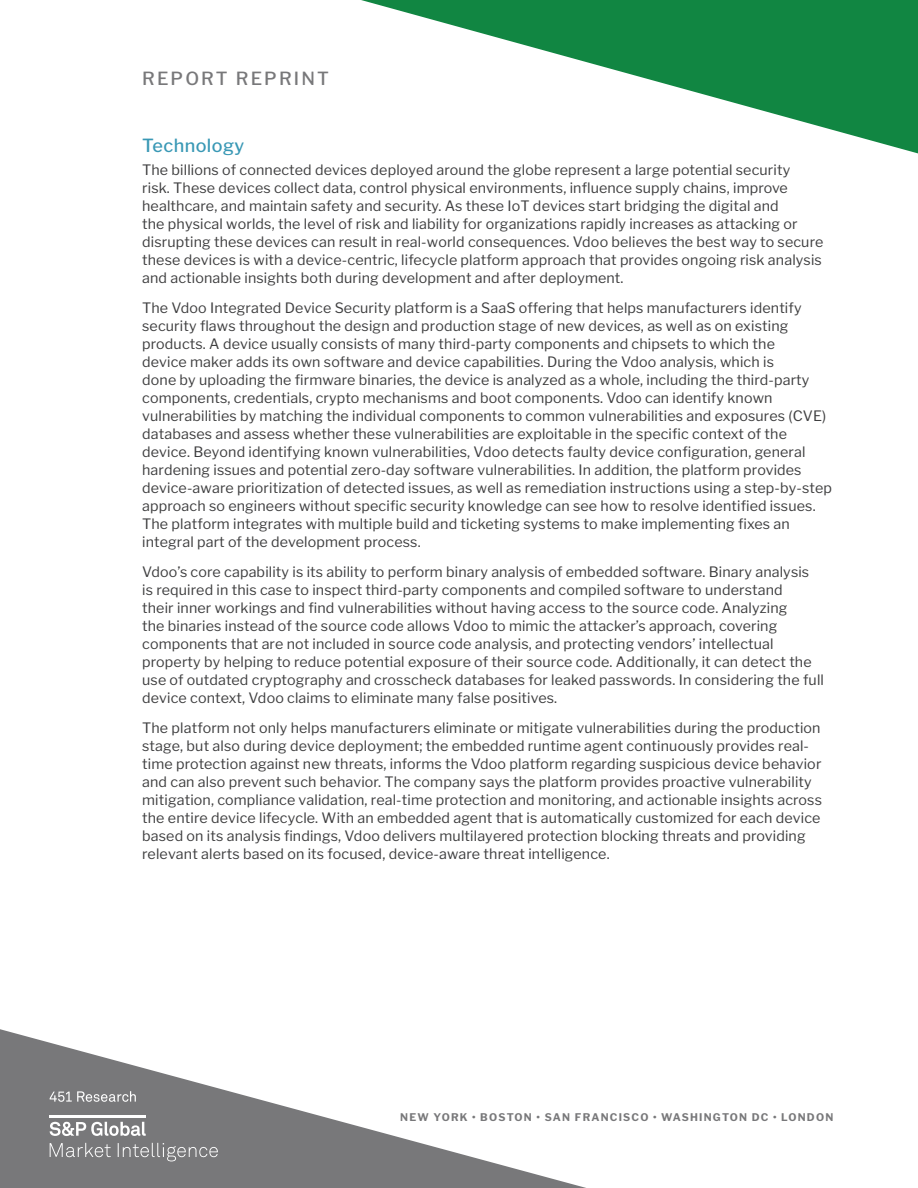
<style>
.page{position:relative;width:918px;height:1188px;background:#fff}
.page>*{position:absolute;margin:0;border:0;box-sizing:border-box;transform-origin:0 0}
.t1{font:500 18px "Libre Franklin";letter-spacing:.12em;color:#78787a}
.t2{font:500 18px "Libre Franklin";letter-spacing:.025em;color:#3998b5}
.Libre_Franklin_Body{font:14.25px/18px "Libre Franklin";letter-spacing:.01em;color:#3e3e3f}
.t3{font:700 10.5px "Libre Franklin";letter-spacing:.115em;color:#78787a}
</style>
<div class="page">
<svg style="left:0;top:1029px;width:586px;height:159px"></svg>
<svg style="left:361px;top:0;width:557px;height:154px"></svg>
<svg style="left:50px;top:1143px;width:168px;height:18px"></svg>
<svg style="left:50px;top:1121px;width:96px;height:15px"></svg>
<hr style="left:50px;top:1115px;width:96px;height:3px;background:#fff">
<svg style="left:50px;top:1091px;width:86px;height:11px"></svg>
<p class="t1" style="left:142px;top:68px;width:188px">REPORT REPRINT</p>
<h1 class="t2" style="left:142px;top:135px;width:104px">Technology</h1>
<p class="Libre_Franklin_Body" style="left:142px;top:161px;width:683px">The billions of connected devices deployed around the globe represent a large potential security<br>risk. These devices collect data, control physical environments, influence supply chains, improve healthcare, and maintain safety and security. As these IoT devices start bridging the digital and<br>the physical worlds, the level of risk and liability for organizations rapidly increases as attacking or disrupting these devices can result in real-world consequences. Vdoo believes the best way to secure these devices is with a device-centric, lifecycle platform approach that provides ongoing risk analysis and actionable insights both during development and after deployment.</p>
<p class="Libre_Franklin_Body" style="left:142px;top:299px;width:691px">The Vdoo Integrated Device Security platform is a SaaS offering that helps manufacturers identify security flaws throughout the design and production stage of new devices, as well as on existing products. A device usually consists of many third-party components and chipsets to which the<br>device maker adds its own software and device capabilities. During the Vdoo analysis, which is<br>done by uploading the firmware binaries, the device is analyzed as a whole, including the third-party components, credentials, crypto mechanisms and boot components. Vdoo can identify known vulnerabilities by matching the individual components to common vulnerabilities and exposures (CVE) databases and assess whether these vulnerabilities are exploitable in the specific context of the device. Beyond identifying known vulnerabilities, Vdoo detects faulty device configuration, general hardening issues and potential zero-day software vulnerabilities. In addition, the platform provides device-aware prioritization of detected issues, as well as remediation instructions using a step-by-step approach so engineers without specific security knowledge can see how to resolve identified issues.<br>The platform integrates with multiple build and ticketing systems to make implementing fixes an integral part of the development process.</p>
<p class="Libre_Franklin_Body" style="left:142px;top:563px;width:683px">Vdoo’s core capability is its ability to perform binary analysis of embedded software. Binary analysis<br>is required in this case to inspect third-party components and compiled software to understand<br>their inner workings and find vulnerabilities without having access to the source code. Analyzing<br>the binaries instead of the source code allows Vdoo to mimic the attacker’s approach, covering components that are not included in source code analysis, and protecting vendors’ intellectual property by helping to reduce potential exposure of their source code. Additionally, it can detect the use of outdated cryptography and crosscheck databases for leaked passwords. In considering the full device context, Vdoo claims to eliminate many false positives.</p>
<p class="Libre_Franklin_Body" style="left:142px;top:719px;width:681px">The platform not only helps manufacturers eliminate or mitigate vulnerabilities during the production stage, but also during device deployment; the embedded runtime agent continuously provides real&shy;time protection against new threats, informs the Vdoo platform regarding suspicious device behavior and can also prevent such behavior. The company says the platform provides proactive vulnerability mitigation, compliance validation, real-time protection and monitoring, and actionable insights across the entire device lifecycle. With an embedded agent that is automatically customized for each device based on its analysis findings, Vdoo delivers multilayered protection blocking threats and providing relevant alerts based on its focused, device-aware threat intelligence.</p>
<p class="t3" style="left:400px;top:1111px;width:434px">NEW YORK • BOSTON • SAN FRANCISCO • WASHINGTON DC • LONDON</p>
</div>
